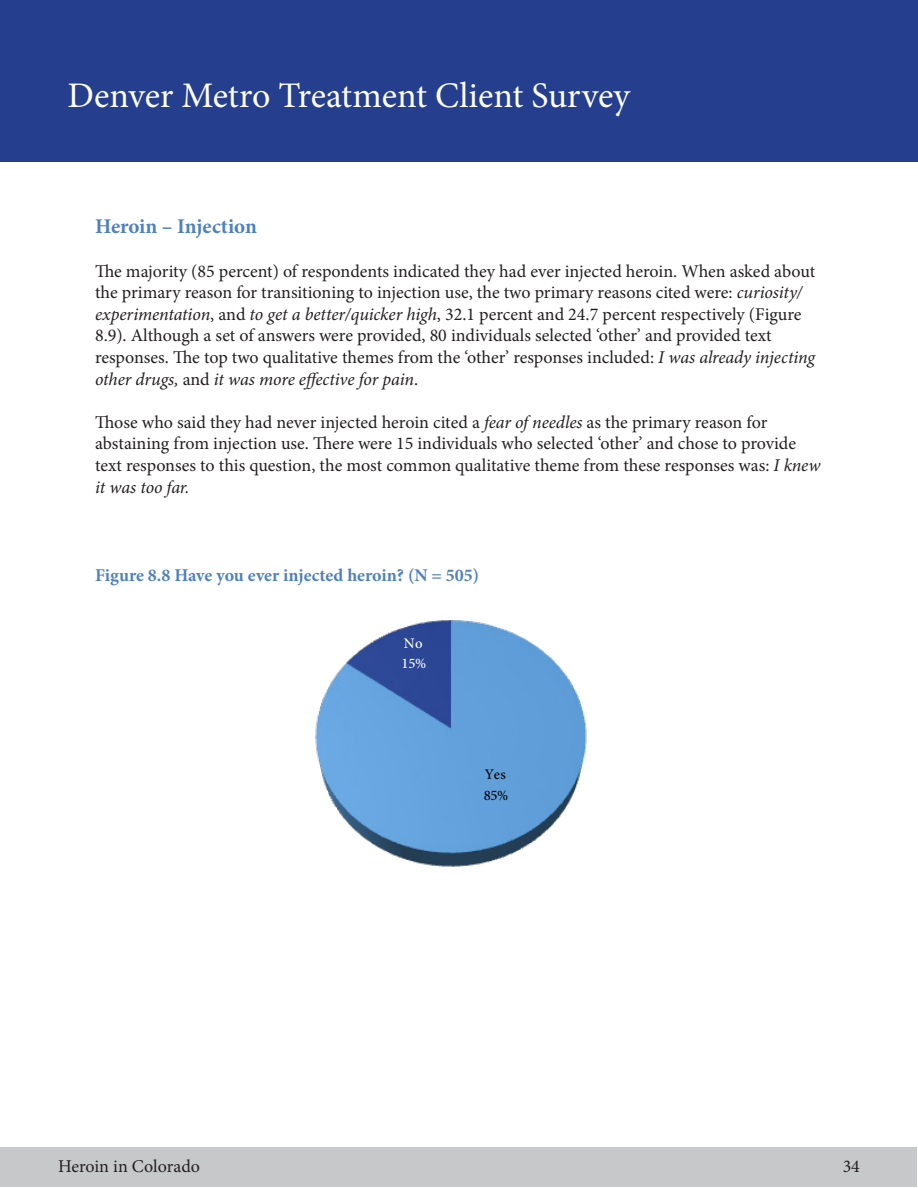
<style>
.page{position:relative;width:918px;height:1188px;background:#fff}
.page>*{position:absolute;margin:0;border:0;box-sizing:border-box;transform-origin:0 0}
.t1{font:36px "Minion Pro";color:#fff}
.t2{font:700 21px "Minion Pro";letter-spacing:-.005em;color:#4f81bd}
.t3{font:18px/21.6px "Minion Pro";color:#231f20}
.t4{font:700 18px "Minion Pro";letter-spacing:-.005em;color:#4f81bd}
.t5{font:500 14.55px/20.2px "Minion Pro";color:#000}
.t6{font:500 14.55px/20.2px "Minion Pro";color:#fff}
.s1{font-style:italic}
</style>
<div class="page">
<div style="left:0;top:1148px;width:917px;height:39px;background:#c7c8ca"></div>
<div style="left:0;top:0;width:918px;height:162px;background:#253f8e"></div>
<svg style="left:315px;top:620px;width:272px;height:247px"></svg>
<p class="t1" style="left:68px;top:72px;width:564px">Denver Metro Treatment Client Survey</p>
<p class="t2" style="left:95px;top:212px;width:163px">Heroin – Injection</p>
<p class="t3" style="left:95px;top:260px;width:722px">The majority (85 percent) of respondents indicated they had ever injected heroin. When asked about the primary reason for transitioning to injection use, the two primary reasons cited were: <span class="s1">curiosity/ experimentation</span>, and <span class="s1">to get a better/quicker high</span>, 32.1 percent and 24.7 percent respectively (Figure 8.9). Although a set of answers were provided, 80 individuals selected ‘other’ and provided text responses. The top two qualitative themes from the ‘other’ responses included: <span class="s1">I was already injecting other drugs,</span> and <span class="s1">it was more effective for pain</span>.</p>
<p class="t3" style="left:95px;top:411px;width:727px">Those who said they had never injected heroin cited a <span class="s1">fear of needles</span> as the primary reason for abstaining from injection use. There were 15 individuals who selected ‘other’ and chose to provide text responses to this question, the most common qualitative theme from these responses was: <span class="s1">I knew it was too far.</span></p>
<p class="t4" style="left:95px;top:563px;width:386px">Figure 8.8 Have you ever injected heroin? (N = 505)</p>
<p class="t6" style="left:402px;top:633px;width:26px">No<br>15%</p>
<p class="t5" style="left:484px;top:765px;width:26px">Yes<br>85%</p>
<p class="t3" style="left:58px;top:1156px;width:143px">Heroin in Colorado</p>
<p class="t3" style="left:843px;top:1156px;width:19px">34</p>
</div>
